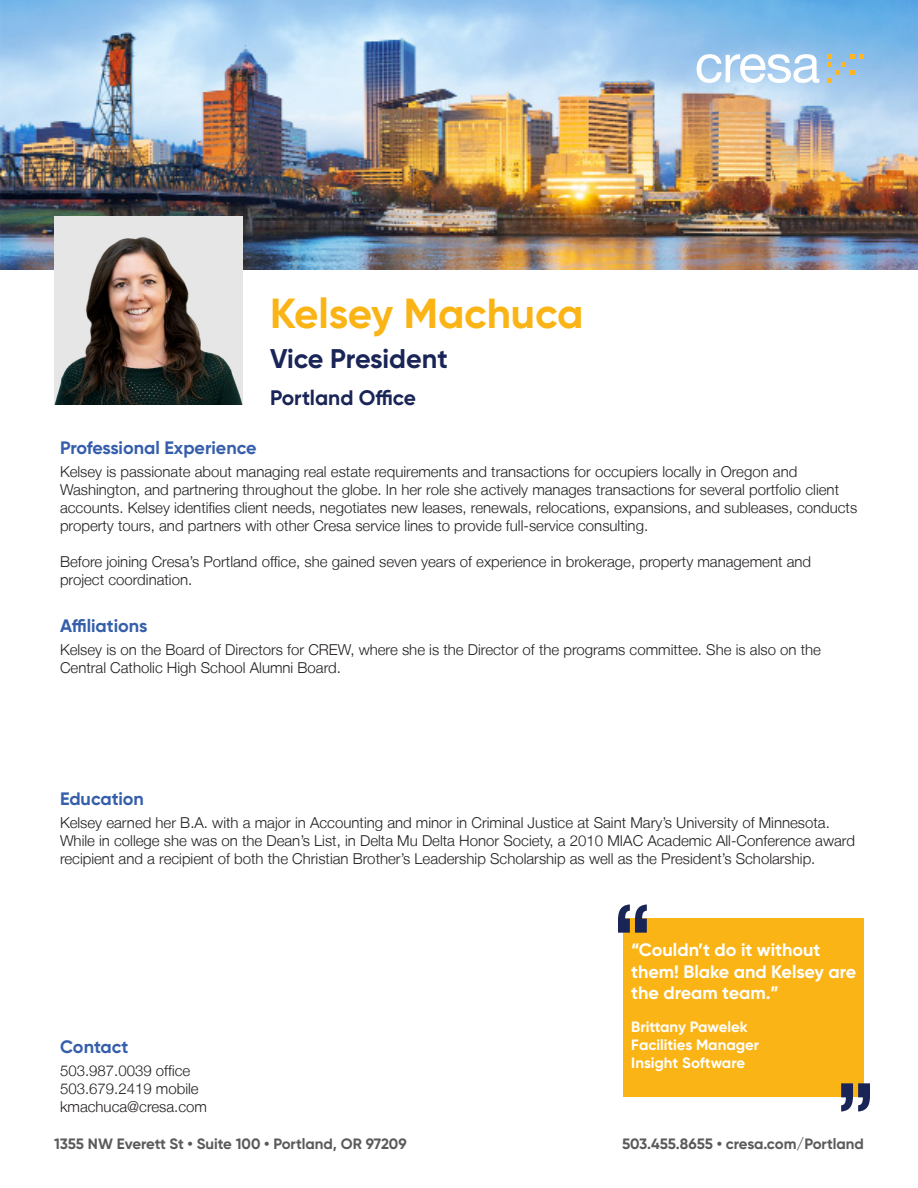
<style>
.page{position:relative;width:918px;height:1188px;background:#fff}
.page>*{position:absolute;margin:0;border:0;box-sizing:border-box;transform-origin:0 0}
.t1{font:700 42px "Gilroy";letter-spacing:-.005em;color:#fbb416}
.t2{font:700 27px "Gilroy";letter-spacing:-.005em;color:#1a2557}
.t3{font:700 21px "Gilroy";color:#1a2557}
.t4{font:700 18px/21.6px "Gilroy";color:#fff}
.t5{font:700 18px "Gilroy";color:#355eab}
.t6{font:300 15px/18px "Helvetica Neue LT";color:#231f20}
.t7{font:700 15px "Gilroy";color:#595a59}
.t8{font:700 15px "Gilroy";color:#fff}
</style>
<div class="page">
<div style="left:624px;top:919px;width:240px;height:178px;background:#fbb416"></div>
<svg style="left:618px;top:904px;width:29px;height:29px"></svg>
<svg style="left:841px;top:1083px;width:29px;height:29px"></svg>
<img style="left:0;top:0;width:918px;height:270px">
<svg style="left:697px;top:54px;width:122px;height:29px"></svg>
<svg style="left:827px;top:54px;width:37px;height:29px"></svg>
<img style="left:54px;top:216px;width:189px;height:189px">
<p class="t1" style="left:270px;top:287px;width:315px">Kelsey Machuca</p>
<p class="t2" style="left:270px;top:342px;width:179px">Vice President</p>
<p class="t3" style="left:270px;top:385px;width:148px">Portland Office</p>
<p class="t5" style="left:60px;top:437px;width:198px">Professional Experience</p>
<p class="t6" style="left:60px;top:462px;width:739px">Kelsey is passionate about managing real estate requirements and transactions for occupiers locally in Oregon and</p>
<p class="t6" style="left:60px;top:480px;width:799px">Washington, and partnering throughout the globe. In her role she actively manages transactions for several portfolio client accounts. Kelsey identifies client needs, negotiates new leases, renewals, relocations, expansions, and subleases, conducts property tours, and partners with other Cresa service lines to provide full-service consulting.</p>
<p class="t6" style="left:60px;top:552px;width:753px">Before joining Cresa’s Portland office, she gained seven years of experience in brokerage, property management and</p>
<p class="t6" style="left:60px;top:570px;width:134px">project coordination.</p>
<p class="t5" style="left:60px;top:615px;width:89px">Affiliations</p>
<p class="t6" style="left:60px;top:640px;width:763px">Kelsey is on the Board of Directors for CREW, where she is the Director of the programs committee. She is also on the</p>
<p class="t6" style="left:60px;top:658px;width:282px">Central Catholic High School Alumni Board.</p>
<p class="t5" style="left:60px;top:788px;width:86px">Education</p>
<p class="t6" style="left:60px;top:814px;width:796px">Kelsey earned her B.A. with a major in Accounting and minor in Criminal Justice at Saint Mary’s University of Minnesota.<br>While in college she was on the Dean’s List, in Delta Mu Delta Honor Society, a 2010 MIAC Academic All-Conference award recipient and a recipient of both the Christian Brother’s Leadership Scholarship as well as the President’s Scholarship.</p>
<p class="t5" style="left:60px;top:1035px;width:70px">Contact</p>
<p class="t6" style="left:60px;top:1061px;width:132px">503.987.0039 office</p>
<p class="t6" style="left:60px;top:1079px;width:140px">503.679.2419 mobile</p>
<p class="t6" style="left:60px;top:1097px;width:149px">kmachuca@cresa.com</p>
<p class="t4" style="left:631px;top:939px;width:227px">“Couldn’t do it without them! Blake and Kelsey are the dream team.”</p>
<p class="t8" style="left:631px;top:1017px;width:118px">Brittany Pawelek</p>
<p class="t8" style="left:631px;top:1035px;width:129px">Facilities Manager</p>
<p class="t8" style="left:631px;top:1053px;width:115px">Insight Software</p>
<p class="t7" style="left:54px;top:1134px;width:354px">1355 NW Everett St • Suite 100 • Portland, OR 97209</p>
<p class="t7" style="left:622px;top:1134px;width:243px">503.455.8655 • cresa.com/Portland</p>
</div>
